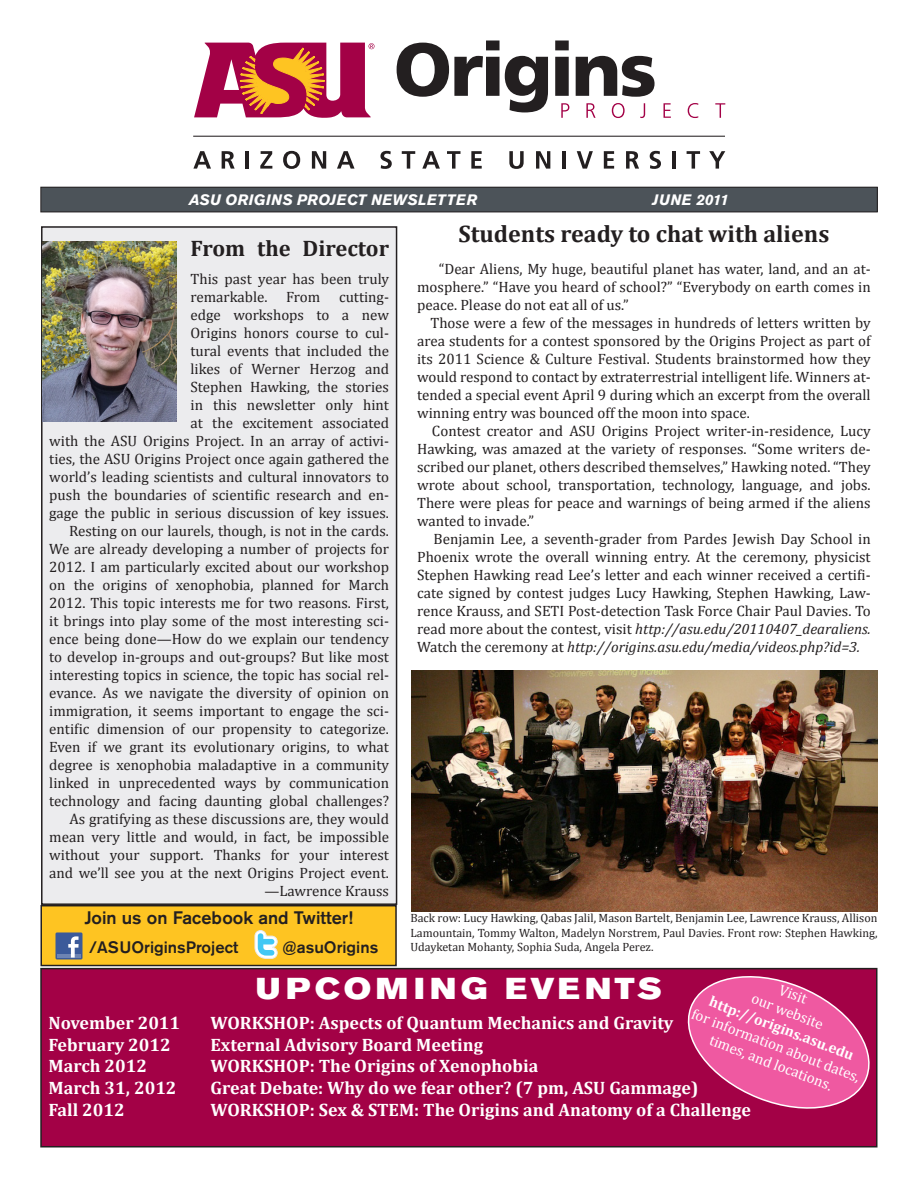
<style>
.page{position:relative;width:918px;height:1188px;background:#fff}
.page>*{position:absolute;margin:0;border:0;box-sizing:border-box;transform-origin:0 0}
.t1{font:30px "Akzidenz Grotesk Pro Super";letter-spacing:.13em;color:#fff;scale:1.13 1}
.t2{font:700 24px "Cambria";color:#231f20}
.t3{font:700 22.5px "Cambria";color:#231f20}
.t4{font:700 18px "Cambria";color:#fff}
.t5{font:500 18px "Akzidenz Grotesk Pro";color:#231f20}
.t6{font:500 16.5px "Akzidenz Grotesk Pro";color:#231f20}
.t7{font:15px/18px "Cambria";color:#231f20;text-align:justify}
.t8{font:15px/18px "Cambria";color:#fff;text-align:center}
.t9{font:italic 700 15px "Akzidenz Grotesk Pro";letter-spacing:.02em;color:#fff}
.t10{font:700 15px "Cambria";color:#fff}
.t11{font:12px/14.4px "Cambria";color:#231f20;text-align:justify}
.s1{font-style:italic}
</style>
<div class="page">
<svg style="left:397px;top:40px;width:151px;height:72px"></svg>
<svg style="left:555px;top:40px;width:14px;height:56px"></svg>
<svg style="left:576px;top:56px;width:79px;height:41px"></svg>
<svg style="left:561px;top:103px;width:8px;height:15px"></svg>
<svg style="left:586px;top:103px;width:10px;height:15px"></svg>
<svg style="left:612px;top:103px;width:13px;height:15px"></svg>
<svg style="left:640px;top:103px;width:5px;height:15px"></svg>
<svg style="left:664px;top:103px;width:7px;height:15px"></svg>
<svg style="left:688px;top:103px;width:10px;height:15px"></svg>
<svg style="left:715px;top:103px;width:10px;height:15px"></svg>
<svg style="left:194px;top:43px;width:181px;height:75px"></svg>
<hr style="left:193px;top:136px;width:532px;height:1px;background:#231f20">
<svg style="left:193px;top:151px;width:18px;height:18px"></svg>
<svg style="left:222px;top:151px;width:13px;height:18px"></svg>
<hr style="left:246px;top:151px;width:3px;height:18px;background:#231f20">
<svg style="left:260px;top:151px;width:12px;height:18px"></svg>
<svg style="left:283px;top:151px;width:17px;height:18px"></svg>
<svg style="left:312px;top:151px;width:14px;height:18px"></svg>
<svg style="left:337px;top:151px;width:18px;height:18px"></svg>
<svg style="left:380px;top:151px;width:12px;height:18px"></svg>
<svg style="left:402px;top:151px;width:13px;height:18px"></svg>
<svg style="left:422px;top:151px;width:18px;height:18px"></svg>
<svg style="left:447px;top:151px;width:13px;height:18px"></svg>
<svg style="left:471px;top:151px;width:11px;height:18px"></svg>
<svg style="left:509px;top:151px;width:15px;height:18px"></svg>
<svg style="left:536px;top:151px;width:14px;height:18px"></svg>
<hr style="left:563px;top:151px;width:3px;height:18px;background:#231f20">
<svg style="left:577px;top:151px;width:16px;height:18px"></svg>
<svg style="left:604px;top:151px;width:10px;height:18px"></svg>
<svg style="left:626px;top:151px;width:13px;height:18px"></svg>
<svg style="left:650px;top:151px;width:11px;height:18px"></svg>
<hr style="left:673px;top:151px;width:3px;height:18px;background:#231f20">
<svg style="left:687px;top:151px;width:13px;height:18px"></svg>
<svg style="left:709px;top:151px;width:16px;height:18px"></svg>
<div style="left:42px;top:227px;width:355px;height:677px;background:#ececee"></div>
<div style="left:41px;top:226px;width:356px;height:679px;border:2px solid #231f20"></div>
<div style="left:41px;top:187px;width:836px;height:25px;background:#4c5359"></div>
<div style="left:41px;top:187px;width:837px;height:25px;border:1px solid #231f20"></div>
<img style="left:42px;top:242px;width:135px;height:180px">
<img style="left:412px;top:670px;width:466px;height:242px">
<div style="left:41px;top:906px;width:355px;height:60px;background:#fec422"></div>
<div style="left:56px;top:932px;width:26px;height:27px;background:#3b5a9a;border-radius:2px"></div>
<hr style="left:57px;top:954px;width:24px;height:4px;background:#6d84b3">
<svg style="left:68px;top:936px;width:11px;height:22px"></svg>
<svg style="left:255px;top:930px;width:22px;height:28px"></svg>
<div style="left:40px;top:905px;width:357px;height:61px;border:2px solid #231f20"></div>
<div style="left:41px;top:969px;width:836px;height:178px;background:#a30146"></div>
<div style="left:40px;top:968px;width:838px;height:180px;border:2px solid #231f20"></div>
<svg style="left:678px;top:967px;width:200px;height:150px"></svg>
<p class="t9" style="left:189px;top:190px;width:290px">ASU ORIGINS PROJECT NEWSLETTER</p>
<p class="t9" style="left:653px;top:190px;width:78px">JUNE 2011</p>
<p class="t2" style="left:458px;top:220px;width:372px">Students ready to chat with aliens</p>
<p class="t7" style="left:417px;top:260px;width:455px;text-indent:22px">“Dear Aliens, My huge, beautiful planet has water, land, and an at&shy;mosphere.” “Have you heard of school?” “Everybody on earth comes in peace. Please do not eat all of us.”</p>
<p class="t7" style="left:417px;top:314px;width:455px;text-indent:13px">Those were a few of the messages in hundreds of letters written by area students for a contest sponsored by the Origins Project as part of its 2011 Science &amp; Culture Festival. Students brainstormed how they would respond to contact by extraterrestrial intelligent life. Winners at&shy;tended a special event April 9 during which an excerpt from the overall winning entry was bounced off the moon into space.</p>
<p class="t7" style="left:417px;top:422px;width:455px;text-indent:15px">Contest creator and ASU Origins Project writer-in-residence, Lucy Hawking, was amazed at the variety of responses. “Some writers de&shy;scribed our planet, others described themselves,” Hawking noted. “They wrote about school, transportation, technology, language, and jobs.<br>There were pleas for peace and warnings of being armed if the aliens wanted to invade.”</p>
<p class="t7" style="left:417px;top:530px;width:455px;text-indent:16px">Benjamin Lee, a seventh-grader from Pardes Jewish Day School in Phoenix wrote the overall winning entry. At the ceremony, physicist Stephen Hawking read Lee’s letter and each winner received a certifi&shy;cate signed by contest judges Lucy Hawking, Stephen Hawking, Law&shy;rence Krauss, and SETI Post-detection Task Force Chair Paul Davies. To read more about the contest, visit <span class="s1">http://asu.edu/20110407_dearaliens.<br></span>Watch the ceremony at <span class="s1">http://origins.asu.edu/media/videos.php?id=3.</span></p>
<p class="t3" style="left:190px;top:235px;width:200px">From the Director</p>
<p class="t7" style="left:49px;top:270px;width:341px;text-align:right">This past year has been truly<br>remarkable. From cutting-<br>edge workshops to a new<br>Origins honors course to cul-<br>tural events that included the<br>likes of Werner Herzog and<br>Stephen Hawking, the stories<br>in this newsletter only hint<br>at the excitement associated<br>with the ASU Origins Project. In an array of activi&shy;ties, the ASU Origins Project once again gathered the world’s leading scientists and cultural innovators to push the boundaries of scientific research and en&shy;gage the public in serious discussion of key issues.</p>
<p class="t7" style="left:49px;top:522px;width:341px;text-indent:20px">Resting on our laurels, though, is not in the cards.<br>We are already developing a number of projects for 2012. I am particularly excited about our workshop on the origins of xenophobia, planned for March 2012. This topic interests me for two reasons. First, it brings into play some of the most interesting sci&shy;ence being done—How do we explain our tendency to develop in-groups and out-groups? But like most interesting topics in science, the topic has social rel&shy;evance. As we navigate the diversity of opinion on immigration, it seems important to engage the sci&shy;entific dimension of our propensity to categorize.<br>Even if we grant its evolutionary origins, to what degree is xenophobia maladaptive in a community linked in unprecedented ways by communication technology and facing daunting global challenges?</p>
<p class="t7" style="left:49px;top:810px;width:341px;text-indent:20px">As gratifying as these discussions are, they would mean very little and would, in fact, be impossible without your support. Thanks for your interest and we’ll see you at the next Origins Project event.</p>
<p class="t7" style="left:264px;top:882px;width:126px">—Lawrence Krauss</p>
<p class="t5" style="left:84px;top:906px;width:270px">Join us on Facebook and Twitter!</p>
<p class="t6" style="left:89px;top:936px;width:151px">/ASUOriginsProject</p>
<p class="t6" style="left:282px;top:936px;width:98px">@asuOrigins</p>
<p class="t1" style="left:256px;top:969px;width:361px">UPCOMING EVENTS</p>
<p class="t4" style="left:49px;top:1012px;width:133px">November 2011</p>
<p class="t4" style="left:211px;top:1012px;width:464px">WORKSHOP: Aspects of Quantum Mechanics and Gravity</p>
<p class="t4" style="left:49px;top:1034px;width:124px">February 2012</p>
<p class="t4" style="left:211px;top:1034px;width:274px">External Advisory Board Meeting</p>
<p class="t4" style="left:49px;top:1055px;width:100px">March 2012</p>
<p class="t4" style="left:211px;top:1055px;width:329px">WORKSHOP: The Origins of Xenophobia</p>
<p class="t4" style="left:49px;top:1077px;width:130px">March 31, 2012</p>
<p class="t4" style="left:211px;top:1077px;width:490px">Great Debate: Why do we fear other? (7 pm, ASU Gammage)</p>
<p class="t4" style="left:49px;top:1099px;width:78px">Fall 2012</p>
<p class="t4" style="left:211px;top:1099px;width:542px">WORKSHOP: Sex &amp; STEM: The Origins and Anatomy of a Challenge</p>
<p class="t11" style="left:410px;top:911px;width:469px">Back row: Lucy Hawking, Qabas Jalil, Mason Bartelt, Benjamin Lee, Lawrence Krauss, Allison Lamountain, Tommy Walton, Madelyn Norstrem, Paul Davies. Front row: Stephen Hawking, Udayketan Mohanty, Sophia Suda, Angela Perez.</p>
<p class="t8" style="left:783px;top:980px;width:30px;rotate:21deg">Visit</p>
<p class="t10" style="left:713px;top:992px;width:155px;rotate:21deg">http://origins.asu.edu</p>
<p class="t8" style="left:755px;top:989px;width:77px;rotate:21deg">our website</p>
<p class="t8" style="left:696px;top:1005px;width:181px;rotate:21deg">for information about dates, times, and locations.</p>
</div>
